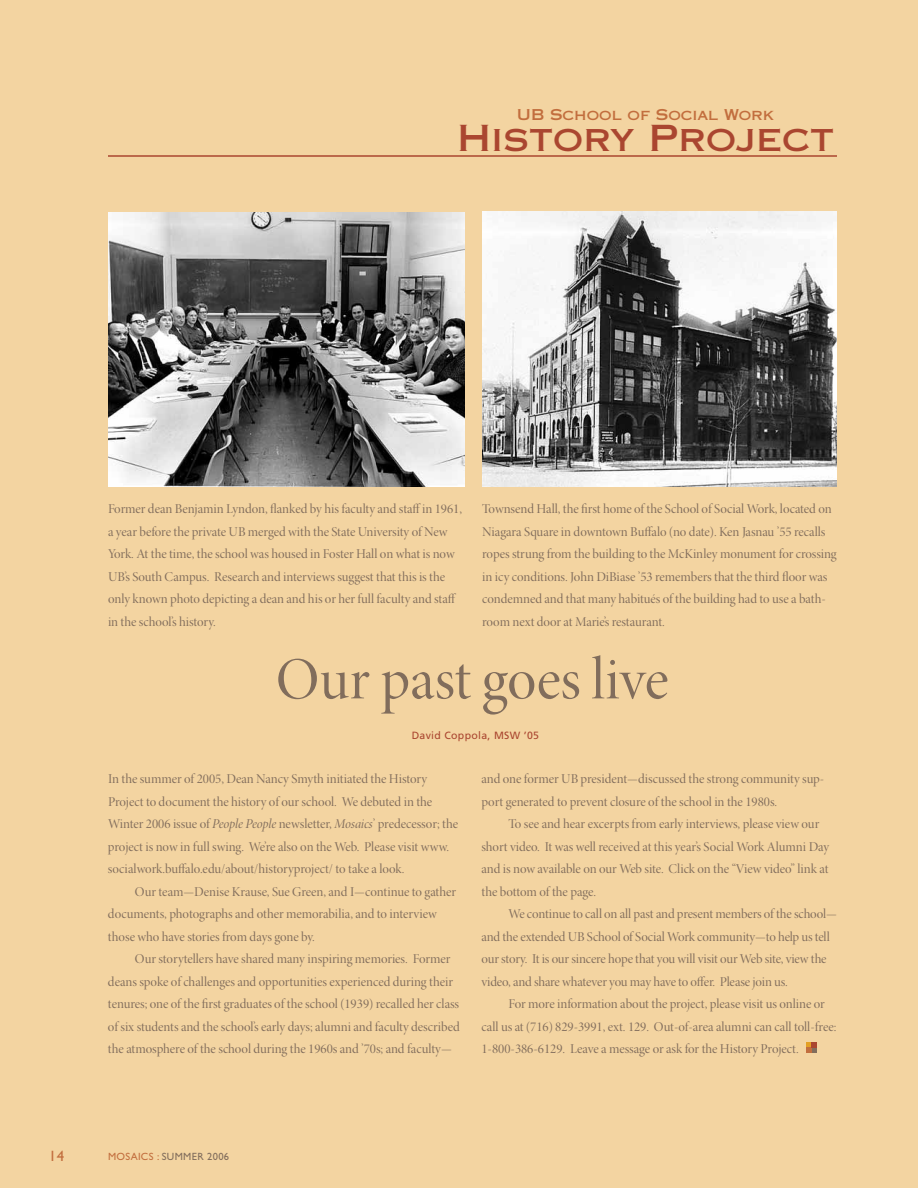
<style>
.page{position:relative;width:918px;height:1188px;background:#f3d4a1}
.page>*{position:absolute;margin:0;border:0;box-sizing:border-box;transform-origin:0 0}
.t1{font:60px "Minion Pro Disp";color:#816d5c}
.t2{font:36px "Copperplate Thirty One AB";color:#aa4630}
.t3{font:15px "Copperplate Thirty One AB";color:#c26e3e}
.t4{font:15px "Gill Sans Std";color:#c26e3e}
.t5{font:13.5px/22.5px "Minion Pro Disp";letter-spacing:-.005em;color:#816d5c}
.t6{font:10.5px "Frutiger LT Std";letter-spacing:.03em;color:#aa4630}
.t7{font:10.5px "Gill Sans Std";letter-spacing:.03em;color:#816d5c}
.s1{font-family:"Minion Pro It Disp"}
.s2{color:#c26e3e}
</style>
<div class="page">
<img style="left:108px;top:212px;width:356px;height:274px">
<img style="left:482px;top:212px;width:354px;height:274px">
<svg style="left:806px;top:1042px;width:11px;height:11px"></svg>
<hr style="left:108px;top:155px;width:729px;height:2px;background:#aa4630">
<p class="t3" style="left:517px;top:105px;width:259px">UB School of Social Work</p>
<h2 class="t2" style="left:457px;top:116px;width:378px">History Project</h2>
<p class="t5" style="left:108px;top:498px;width:355px">Former dean Benjamin Lyndon, flanked by his faculty and staff in 1961, a year before the private UB merged with the State University of New York. At the time, the school was housed in Foster Hall on what is now UB’s South Campus. Research and interviews suggest that this is the only known photo depicting a dean and his or her full faculty and staff in the school’s history.</p>
<p class="t5" style="left:482px;top:498px;width:356px">Townsend Hall, the first home of the School of Social Work, located on Niagara Square in downtown Buffalo (no date). Ken Jasnau ’55 recalls ropes strung from the building to the McKinley monument for crossing in icy conditions. John DiBiase ’53 remembers that the third floor was condemned and that many habitués of the building had to use a bath&shy;room next door at Marie’s restaurant.</p>
<h1 class="t1" style="left:276px;top:643px;width:394px">Our past goes live</h1>
<p class="t6" style="left:412px;top:730px;width:129px">David Coppola, MSW ’05</p>
<p class="t5" style="left:108px;top:768px;width:352px">In the summer of 2005, Dean Nancy Smyth initiated the History Project to document the history of our school. We debuted in the Winter 2006 issue of <span class="s1">People People</span> newsletter, <span class="s1">Mosaics</span>’ predecessor; the project is now in full swing. We’re also on the Web. Please visit www. socialwork.buffalo.edu/about/historyproject/ to take a look.</p>
<p class="t5" style="left:108px;top:880px;width:350px;text-indent:27px">Our team—Denise Krause, Sue Green, and I—continue to gather documents, photographs and other memorabilia, and to interview those who have stories from days gone by.</p>
<p class="t5" style="left:108px;top:948px;width:353px;text-indent:27px">Our storytellers have shared many inspiring memories. Former deans spoke of challenges and opportunities experienced during their tenures; one of the first graduates of the school (1939) recalled her class of six students and the school’s early days; alumni and faculty described the atmosphere of the school during the 1960s and ’70s; and faculty—</p>
<p class="t5" style="left:482px;top:768px;width:344px">and one former UB president—discussed the strong community sup&shy;port generated to prevent closure of the school in the 1980s.</p>
<p class="t5" style="left:482px;top:813px;width:349px;text-indent:27px">To see and hear excerpts from early interviews, please view our short video. It was well received at this year’s Social Work Alumni Day and is now available on our Web site. Click on the “View video” link at the bottom of the page.</p>
<p class="t5" style="left:482px;top:903px;width:357px;text-indent:27px">We continue to call on all past and present members of the school— and the extended UB School of Social Work community—to help us tell our story. It is our sincere hope that you will visit our Web site, view the video, and share whatever you may have to offer. Please join us.</p>
<p class="t5" style="left:482px;top:993px;width:356px;text-indent:27px">For more information about the project, please visit us online or call us at (716) 829-3991, ext. 129. Out-of-area alumni can call toll-free:<br>1-800-386-6129. Leave a message or ask for the History Project.</p>
<p class="t4" style="left:49px;top:1147px;width:17px">14</p>
<p class="t7" style="left:108px;top:1151px;width:123px"><span class="s2">MOSAICS :</span> SUMMER 2006</p>
</div>
